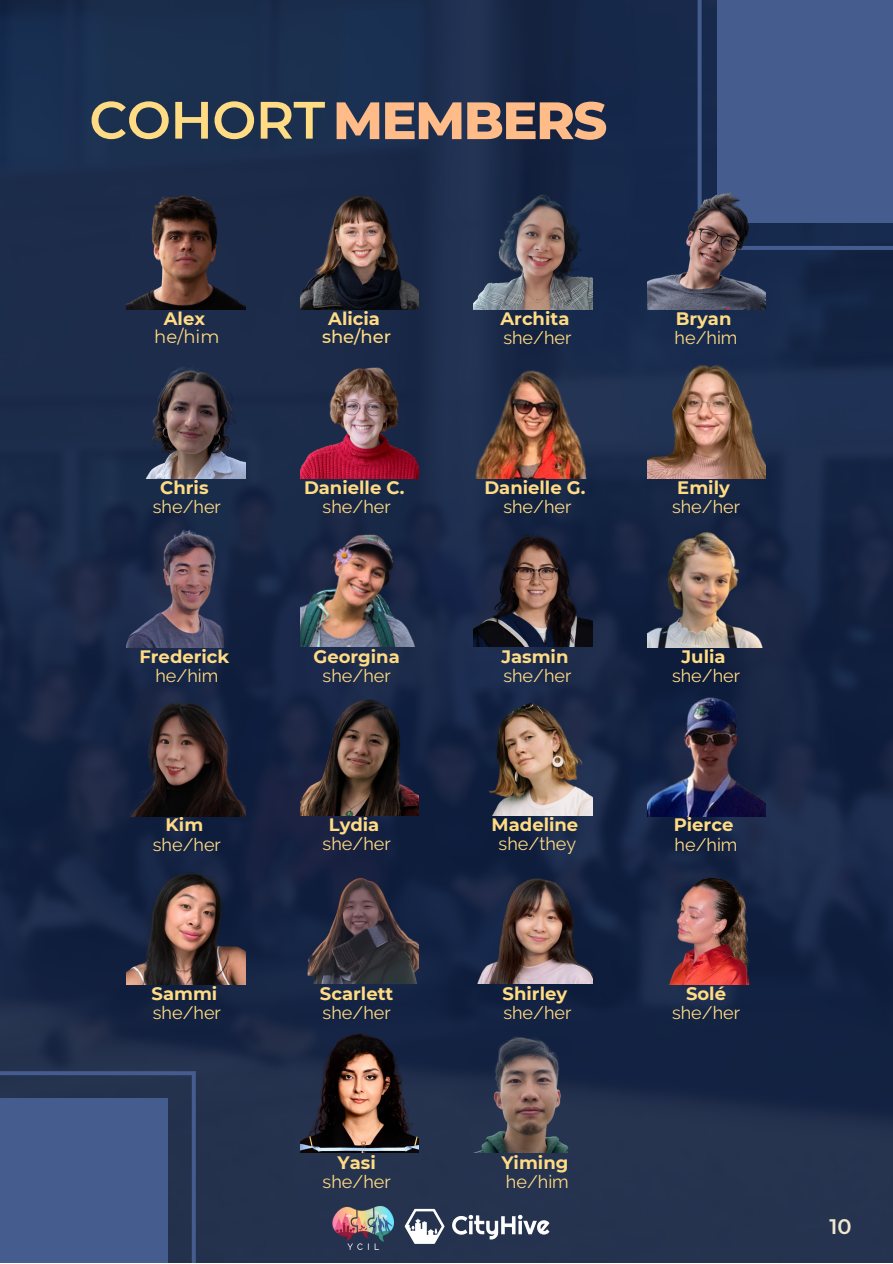
<style>
.page{position:relative;width:893px;height:1264px;background:#fff}
.page>*{position:absolute;margin:0;border:0;box-sizing:border-box;transform-origin:0 0}
.t1{font:800 52.5px "Montserrat";letter-spacing:-.03em;color:#fb8}
.t2{font:600 21px "Montserrat";color:#efe9ce}
.t3{font:18px "Raleway";color:#ffdb84}
.t4{font:700 18px "Montserrat";color:#ffdb84}
.t5{font:500 18px "Montserrat";color:#ffdb84}
.t6{font:18px "Montserrat";color:#ffdb84}
.s1{font-weight:600;color:#ffdb84}
</style>
<div class="page">
<div style="left:0;top:0;width:892px;height:1262px;background:linear-gradient(to right,#1b2b49,#1a2848)"></div>
<img style="left:127px;top:360px;width:118px;height:118px">
<img style="left:300px;top:360px;width:119px;height:118px">
<img style="left:473px;top:360px;width:119px;height:118px">
<img style="left:647px;top:360px;width:118px;height:118px">
<img style="left:127px;top:191px;width:118px;height:119px">
<img style="left:300px;top:191px;width:119px;height:119px">
<img style="left:473px;top:191px;width:119px;height:119px">
<svg style="left:697px;top:0;width:195px;height:250px;background:#3e5586"></svg>
<img style="left:647px;top:191px;width:118px;height:119px">
<img style="left:127px;top:529px;width:118px;height:118px">
<img style="left:300px;top:528px;width:119px;height:118px">
<img style="left:473px;top:528px;width:119px;height:118px">
<img style="left:647px;top:529px;width:118px;height:118px">
<img style="left:127px;top:697px;width:118px;height:119px">
<img style="left:473px;top:696px;width:119px;height:119px">
<img style="left:647px;top:697px;width:118px;height:119px">
<img style="left:300px;top:696px;width:119px;height:119px">
<img style="left:127px;top:866px;width:118px;height:118px">
<img style="left:300px;top:865px;width:119px;height:118px">
<img style="left:473px;top:865px;width:119px;height:118px">
<img style="left:647px;top:866px;width:118px;height:118px">
<img style="left:300px;top:1033px;width:119px;height:119px">
<img style="left:473px;top:1033px;width:119px;height:119px">
<svg style="left:0;top:1071px;width:196px;height:191px;background:#3d5280"></svg>
<img style="left:394px;top:1200px;width:165px;height:53px">
<img style="left:333px;top:1206px;width:60px;height:43px">
<h1 class="t1" style="left:89px;top:88px;width:519px"><span class="s1">COHORT</span> MEMBERS</h1>
<p class="t4" style="left:164px;top:308px;width:43px">Alex</p>
<p class="t6" style="left:154px;top:326px;width:67px">he/him</p>
<p class="t4" style="left:328px;top:308px;width:53px">Alicia</p>
<p class="t5" style="left:322px;top:326px;width:71px">she/her</p>
<p class="t4" style="left:500px;top:308px;width:70px">Archita</p>
<p class="t3" style="left:503px;top:327px;width:70px">she/her</p>
<p class="t4" style="left:675px;top:308px;width:57px">Bryan</p>
<p class="t3" style="left:674px;top:327px;width:64px">he/him</p>
<p class="t4" style="left:160px;top:476px;width:50px">Chris</p>
<p class="t3" style="left:153px;top:496px;width:70px">she/her</p>
<p class="t4" style="left:304px;top:476px;width:102px">Danielle C.</p>
<p class="t3" style="left:322px;top:496px;width:70px">she/her</p>
<p class="t4" style="left:484px;top:476px;width:102px">Danielle G.</p>
<p class="t3" style="left:503px;top:496px;width:70px">she/her</p>
<p class="t4" style="left:677px;top:476px;width:54px">Emily</p>
<p class="t3" style="left:672px;top:496px;width:70px">she/her</p>
<p class="t4" style="left:139px;top:645px;width:92px">Frederick</p>
<p class="t3" style="left:155px;top:665px;width:64px">he/him</p>
<p class="t4" style="left:313px;top:645px;width:88px">Georgina</p>
<p class="t3" style="left:322px;top:664px;width:70px">she/her</p>
<p class="t4" style="left:501px;top:645px;width:69px">Jasmin</p>
<p class="t3" style="left:503px;top:664px;width:70px">she/her</p>
<p class="t4" style="left:681px;top:645px;width:46px">Julia</p>
<p class="t3" style="left:672px;top:665px;width:70px">she/her</p>
<p class="t4" style="left:166px;top:814px;width:39px">Kim</p>
<p class="t3" style="left:153px;top:833px;width:70px">she/her</p>
<p class="t4" style="left:329px;top:813px;width:52px">Lydia</p>
<p class="t3" style="left:322px;top:833px;width:70px">she/her</p>
<p class="t4" style="left:491px;top:813px;width:88px">Madeline</p>
<p class="t3" style="left:498px;top:833px;width:79px">she/they</p>
<p class="t4" style="left:673px;top:814px;width:61px">Pierce</p>
<p class="t3" style="left:674px;top:833px;width:64px">he/him</p>
<p class="t4" style="left:151px;top:982px;width:67px">Sammi</p>
<p class="t3" style="left:153px;top:1002px;width:70px">she/her</p>
<p class="t4" style="left:320px;top:982px;width:75px">Scarlett</p>
<p class="t3" style="left:322px;top:1002px;width:70px">she/her</p>
<p class="t4" style="left:502px;top:982px;width:66px">Shirley</p>
<p class="t3" style="left:503px;top:1002px;width:70px">she/her</p>
<p class="t4" style="left:686px;top:982px;width:42px">Solé</p>
<p class="t3" style="left:672px;top:1002px;width:70px">she/her</p>
<p class="t4" style="left:337px;top:1151px;width:40px">Yasi</p>
<p class="t3" style="left:322px;top:1170px;width:70px">she/her</p>
<p class="t4" style="left:501px;top:1151px;width:68px">Yiming</p>
<p class="t3" style="left:506px;top:1170px;width:64px">he/him</p>
<p class="t2" style="left:829px;top:1213px;width:24px">10</p>
</div>
